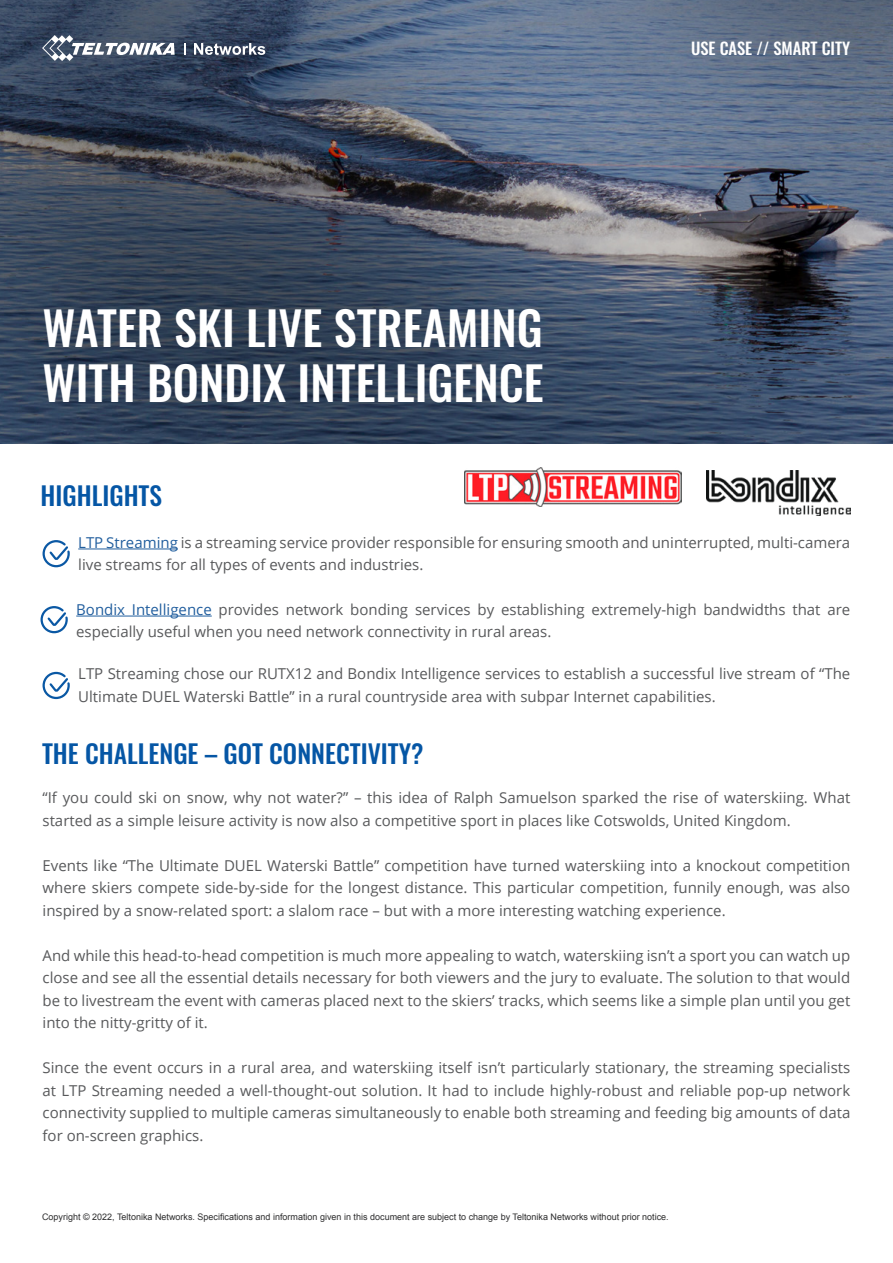
<style>
.page{position:relative;width:893px;height:1263px;background:#fff}
.page>*{position:absolute;margin:0;border:0;box-sizing:border-box;transform-origin:0 0}
.t1{font:500 46.5px/55.5px "Oswald";color:#fff}
.t2{font:500 25.5px "Oswald";color:#0556a5}
.t3{font:500 16.5px "Oswald";color:#fff}
.t4{font:15px/22.5px "Open Sans";color:#58595b}
.t5{font:9px "Arial";color:#2e2e2f}
.s1{color:#215e9e}
</style>
<div class="page">
<img style="left:0;top:0;width:893px;height:443px">
<hr style="left:78px;top:549px;width:100px;height:1px;background:#215e9e">
<hr style="left:76px;top:616px;width:136px;height:1px;background:#215e9e">
<svg style="left:42px;top:35px;width:133px;height:26px"></svg>
<svg style="left:184px;top:43px;width:2px;height:12px"></svg>
<svg style="left:194px;top:43px;width:71px;height:12px"></svg>
<svg style="left:42px;top:540px;width:28px;height:28px"></svg>
<svg style="left:40px;top:606px;width:28px;height:28px"></svg>
<svg style="left:42px;top:671px;width:28px;height:29px"></svg>
<img style="left:706px;top:471px;width:144px;height:45px">
<img style="left:464px;top:467px;width:217px;height:39px">
<h1 class="t1" style="left:43px;top:303px;width:503px">WATER SKI LIVE STREAMING<br>WITH BONDIX INTELLIGENCE</h1>
<h2 class="t2" style="left:41px;top:483px;width:123px">HIGHLIGHTS</h2>
<p class="t3" style="left:691px;top:40px;width:161px">USE CASE // SMART CITY</p>
<p class="t4" style="left:78px;top:531px;width:773px"><span class="s1">LTP Streaming</span> is a streaming service provider responsible for ensuring smooth and uninterrupted, multi-camera live streams for all types of events and industries.</p>
<p class="t4" style="left:76px;top:598px;width:776px"><span class="s1">Bondix Intelligence</span> provides network bonding services by establishing extremely-high bandwidths that are especially useful when you need network connectivity in rural areas.</p>
<p class="t4" style="left:78px;top:662px;width:773px">LTP Streaming chose our RUTX12 and Bondix Intelligence services to establish a successful live stream of “The<br>Ultimate DUEL Waterski Battle” in a rural countryside area with subpar Internet capabilities.</p>
<h2 class="t2" style="left:42px;top:740px;width:383px">THE CHALLENGE – GOT CONNECTIVITY?</h2>
<p class="t4" style="left:43px;top:786px;width:809px">“If you could ski on snow, why not water?” – this idea of Ralph Samuelson sparked the rise of waterskiing. What started as a simple leisure activity is now also a competitive sport in places like Cotswolds, United Kingdom.</p>
<p class="t4" style="left:43px;top:853px;width:809px;text-align:justify">Events like “The Ultimate DUEL Waterski Battle” competition have turned waterskiing into a knockout competition where skiers compete side-by-side for the longest distance. This particular competition, funnily enough, was also inspired by a snow-related sport: a slalom race – but with a more interesting watching experience.</p>
<p class="t4" style="left:43px;top:943px;width:809px;text-align:justify">And while this head-to-head competition is much more appealing to watch, waterskiing isn’t a sport you can watch up close and see all the essential details necessary for both viewers and the jury to evaluate. The solution to that would be to livestream the event with cameras placed next to the skiers’ tracks, which seems like a simple plan until you get into the nitty-gritty of it.</p>
<p class="t4" style="left:43px;top:1056px;width:809px;text-align:justify">Since the event occurs in a rural area, and waterskiing itself isn’t particularly stationary, the streaming specialists at LTP Streaming needed a well-thought-out solution. It had to include highly-robust and reliable pop-up network connectivity supplied to multiple cameras simultaneously to enable both streaming and feeding big amounts of data for on-screen graphics.</p>
<p class="t5" style="left:42px;top:1211px;width:628px">Copyright © 2022, Teltonika Networks. Specifications and information given in this document are subject to change by Teltonika Networks without prior notice.</p>
</div>
